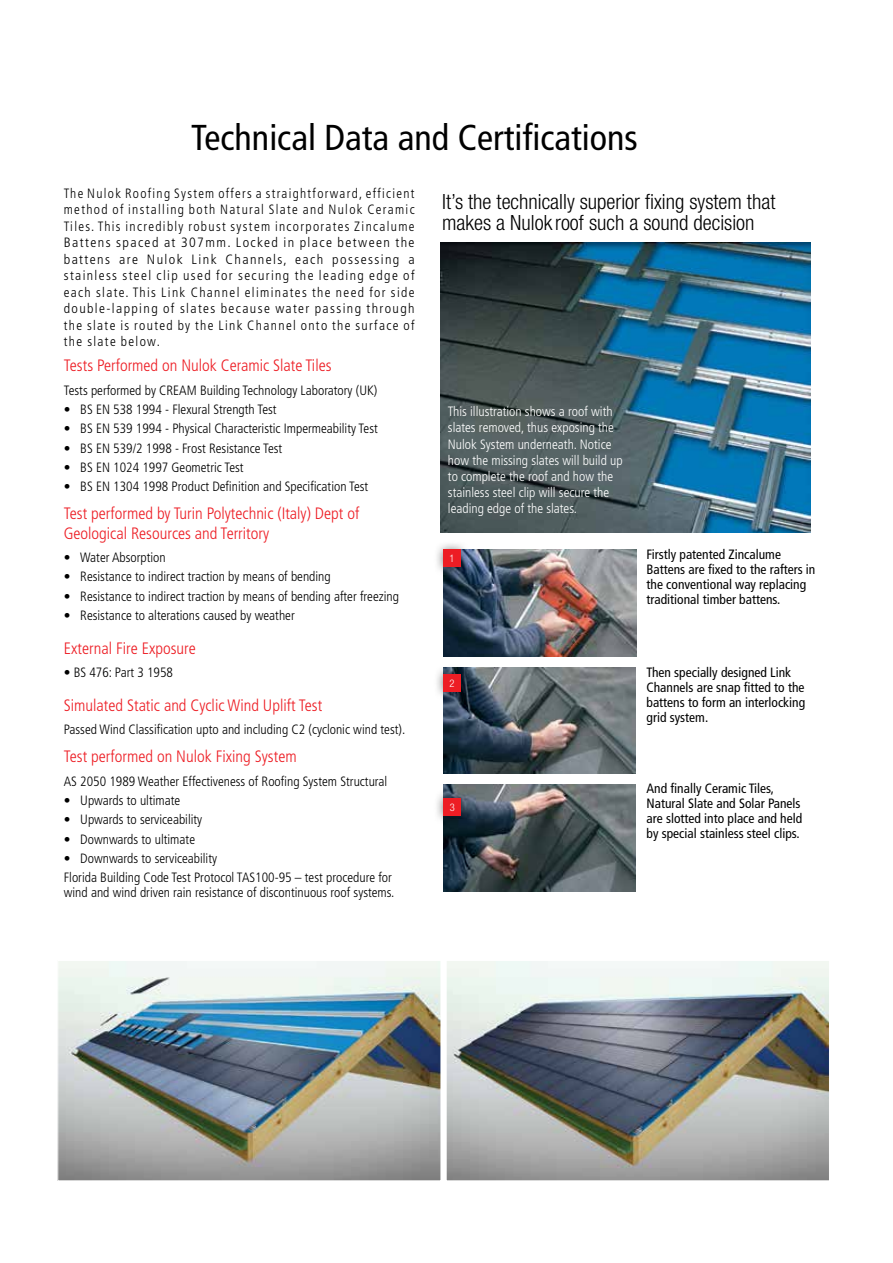
<style>
.page{position:relative;width:893px;height:1263px;background:#fff}
.page>*{position:absolute;margin:0;border:0;box-sizing:border-box;transform-origin:0 0}
.t1{font:condensed 36px "Frutiger";color:#000}
.t2{font:300 condensed 21px/21px "Helvetica Neue";color:#000}
.t3{font:300 condensed 16.5px/19.5px "Frutiger";color:#ed1d24}
.t4{font:300 condensed 13.5px/16.5px "Frutiger";color:#000;text-align:justify}
.t5{font:condensed 13.5px/15px "Frutiger";color:#000}
.t6{font:300 condensed 13.5px/16.2px "Frutiger";color:#fff}
.t7{font:300 condensed 10.5px "Helvetica Neue";color:#fff}
</style>
<div class="page">
<img style="left:443px;top:550px;width:193px;height:106px">
<img style="left:443px;top:667px;width:193px;height:107px">
<img style="left:443px;top:784px;width:192px;height:107px">
<img style="left:440px;top:243px;width:370px;height:290px">
<div style="left:433px;top:540px;width:38px;height:37px;background:#000;opacity:.5"></div>
<div style="left:443px;top:550px;width:18px;height:17px;background:#ed1d24"></div>
<div style="left:433px;top:664px;width:38px;height:37px;background:#000;opacity:.5"></div>
<div style="left:443px;top:674px;width:18px;height:18px;background:#ed1d24"></div>
<div style="left:433px;top:788px;width:38px;height:38px;background:#000;opacity:.5"></div>
<div style="left:443px;top:798px;width:18px;height:18px;background:#ed1d24"></div>
<img style="left:59px;top:962px;width:380px;height:217px">
<div style="left:57px;top:960px;width:384px;height:221px;border:1px solid #fff"></div>
<img style="left:448px;top:962px;width:380px;height:217px">
<div style="left:446px;top:960px;width:384px;height:221px;border:1px solid #fff"></div>
<h1 class="t1" style="left:191px;top:117px;width:448px">Technical Data and Certifications</h1>
<p class="t4" style="left:64px;top:185px;width:352px">The Nulok Roofing System offers a straightforward, efficient method of installing both Natural Slate and Nulok Ceramic Tiles. This incredibly robust system incorporates Zincalume Battens spaced at 307mm. Locked in place between the battens are Nulok Link Channels, each possessing a stainless steel clip used for securing the leading edge of each slate. This Link Channel eliminates the need for side double-lapping of slates because water passing through the slate is routed by the Link Channel onto the surface of the slate below.</p>
<p class="t3" style="left:64px;top:356px;width:269px">Tests Performed on Nulok Ceramic Slate Tiles</p>
<p class="t4" style="left:64px;top:382px;width:315px">Tests performed by CREAM Building Technology Laboratory (UK)</p>
<p class="t4" style="left:64px;top:401px;width:214px">• BS EN 538 1994 - Flexural Strength Test</p>
<p class="t4" style="left:64px;top:421px;width:316px">• BS EN 539 1994 - Physical Characteristic Impermeability Test</p>
<p class="t4" style="left:64px;top:440px;width:220px">• BS EN 539/2 1998 - Frost Resistance Test</p>
<p class="t4" style="left:64px;top:459px;width:181px">• BS EN 1024 1997 Geometric Test</p>
<p class="t4" style="left:64px;top:478px;width:306px">• BS EN 1304 1998 Product Definition and Specification Test</p>
<p class="t3" style="left:64px;top:504px;width:297px">Test performed by Turin Polytechnic (Italy) Dept of<br>Geological Resources and Territory</p>
<p class="t4" style="left:64px;top:549px;width:104px">• Water Absorption</p>
<p class="t4" style="left:64px;top:569px;width:269px">• Resistance to indirect traction by means of bending</p>
<p class="t4" style="left:64px;top:588px;width:337px">• Resistance to indirect traction by means of bending after freezing</p>
<p class="t4" style="left:64px;top:607px;width:232px">• Resistance to alterations caused by weather</p>
<p class="t3" style="left:64px;top:638px;width:133px">External Fire Exposure</p>
<p class="t4" style="left:64px;top:664px;width:111px">• BS 476: Part 3 1958</p>
<p class="t3" style="left:64px;top:696px;width:260px">Simulated Static and Cyclic Wind Uplift Test</p>
<p class="t4" style="left:64px;top:722px;width:343px">Passed Wind Classification upto and including C2 (cyclonic wind test).</p>
<p class="t3" style="left:64px;top:747px;width:234px">Test performed on Nulok Fixing System</p>
<p class="t4" style="left:64px;top:773px;width:325px">AS 2050 1989 Weather Effectiveness of Roofing System Structural</p>
<p class="t4" style="left:64px;top:792px;width:118px">• Upwards to ultimate</p>
<p class="t4" style="left:64px;top:812px;width:140px">• Upwards to serviceability</p>
<p class="t4" style="left:64px;top:831px;width:133px">• Downwards to ultimate</p>
<p class="t4" style="left:64px;top:849px;width:330px;line-height:19.2px">• Downwards to serviceability<br>Florida Building Code Test Protocol TAS100-95 – test procedure for</p>
<p class="t4" style="left:64px;top:884px;width:332px">wind and wind driven rain resistance of discontinuous roof systems.</p>
<h2 class="t2" style="left:442px;top:190px;width:335px">It’s the technically superior fixing system that makes a Nulok roof such a sound decision</h2>
<p class="t6" style="left:448px;top:404px;width:176px">This illustration shows a roof with slates removed, thus exposing the Nulok System underneath. Notice how the missing slates will build up to complete the roof and how the stainless steel clip will secure the leading edge of the slates.</p>
<p class="t7" style="left:449px;top:552px;width:7px">1</p>
<p class="t5" style="left:647px;top:547px;width:170px">Firstly patented Zincalume<br>Battens are fixed to the rafters in the conventional way replacing traditional timber battens.</p>
<p class="t7" style="left:450px;top:677px;width:7px">2</p>
<p class="t7" style="left:450px;top:801px;width:7px">3</p>
<p class="t5" style="left:647px;top:664px;width:160px">Then specially designed Link<br>Channels are snap fitted to the battens to form an interlocking grid system.</p>
<p class="t5" style="left:647px;top:781px;width:157px">And finally Ceramic Tiles,<br>Natural Slate and Solar Panels are slotted into place and held by special stainless steel clips.</p>
</div>
